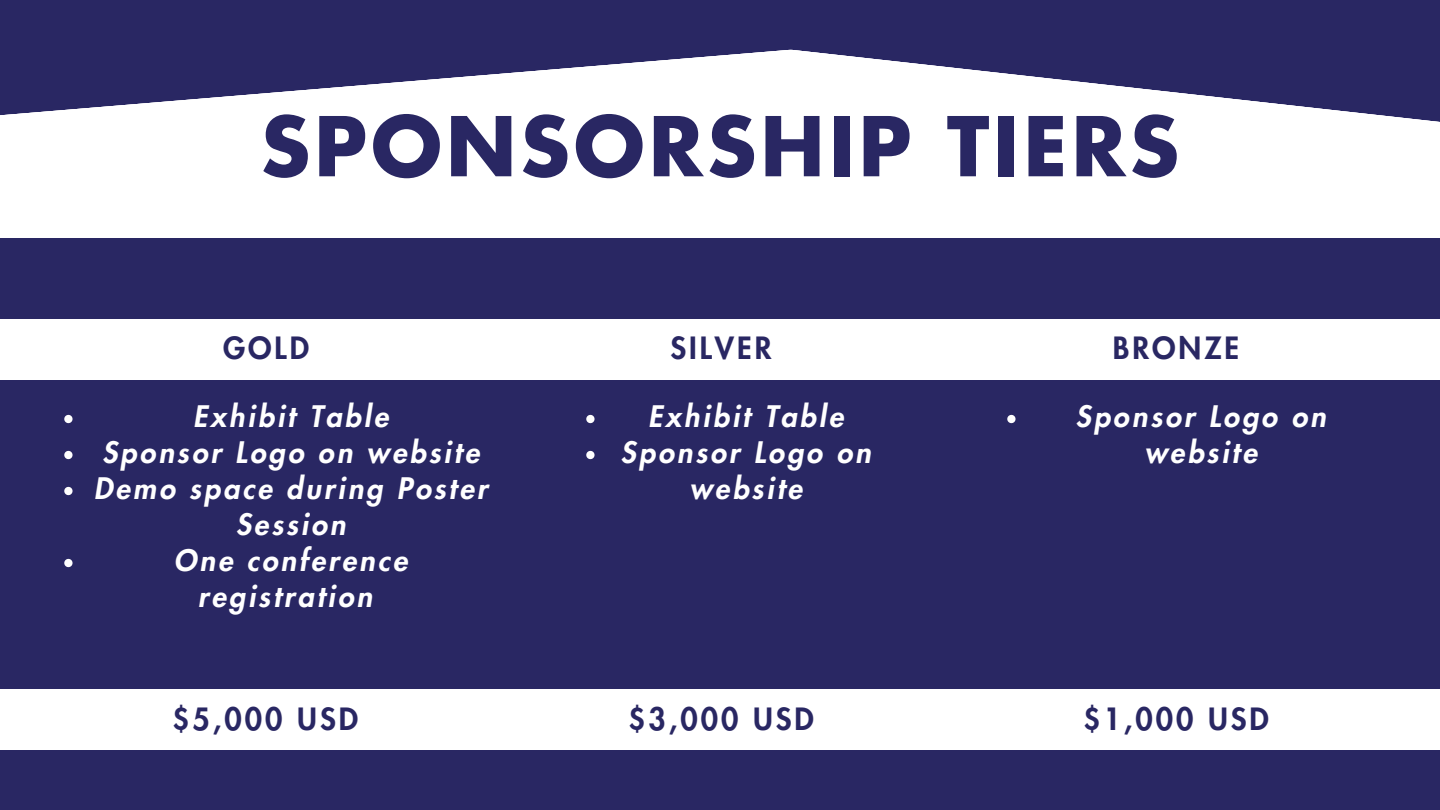
<style>
.page{position:relative;width:1440px;height:810px;background:#fff}
.page>*{position:absolute;margin:0;border:0;box-sizing:border-box;transform-origin:0 0}
.t1{font:700 80px "Futura LT Pro";letter-spacing:.05em;color:#292763}
.t2{font:800 30px "Futura LT Pro";letter-spacing:.1em;color:#292763}
.t3{font:italic 800 29px/36px "Futura LT Pro";letter-spacing:.1em;color:#fff;text-align:center}
</style>
<div class="page">
<div style="left:0;top:238px;width:1440px;height:572px;background:#292763"></div>
<div style="left:0;top:319px;width:1440px;height:61px;background:#fff"></div>
<svg style="left:1143px;top:0;width:297px;height:122px;background:#464578"></svg>
<svg style="left:0;top:0;width:1143px;height:115px;fill:#292763"></svg>
<div style="left:0;top:690px;width:1440px;height:60px;background:#fff"></div>
<svg style="left:64px;top:415px;width:9px;height:8px"></svg>
<svg style="left:64px;top:451px;width:9px;height:8px"></svg>
<svg style="left:64px;top:487px;width:9px;height:8px"></svg>
<svg style="left:64px;top:559px;width:9px;height:8px"></svg>
<svg style="left:586px;top:415px;width:9px;height:8px"></svg>
<svg style="left:586px;top:451px;width:9px;height:8px"></svg>
<svg style="left:1007px;top:415px;width:9px;height:8px"></svg>
<p class="t1" style="left:261px;top:110px;width:920px">SPONSORSHIP TIERS</p>
<p class="t2" style="left:223px;top:334px;width:88px">GOLD</p>
<p class="t2" style="left:671px;top:334px;width:103px">SILVER</p>
<p class="t2" style="left:1113px;top:334px;width:128px">BRONZE</p>
<p class="t3" style="left:193px;top:399px;width:197px">Exhibit Table</p>
<p class="t3" style="left:102px;top:435px;width:379px">Sponsor Logo on website</p>
<p class="t3" style="left:94px;top:471px;width:395px">Demo space during Poster<br>Session</p>
<p class="t3" style="left:174px;top:543px;width:235px">One conference registration</p>
<p class="t3" style="left:648px;top:399px;width:197px">Exhibit Table</p>
<p class="t3" style="left:621px;top:435px;width:252px">Sponsor Logo on website</p>
<p class="t3" style="left:1076px;top:399px;width:252px">Sponsor Logo on website</p>
<p class="t2" style="left:172px;top:705px;width:187px">$5,000 USD</p>
<p class="t2" style="left:628px;top:705px;width:187px">$3,000 USD</p>
<p class="t2" style="left:1083px;top:705px;width:187px">$1,000 USD</p>
</div>
